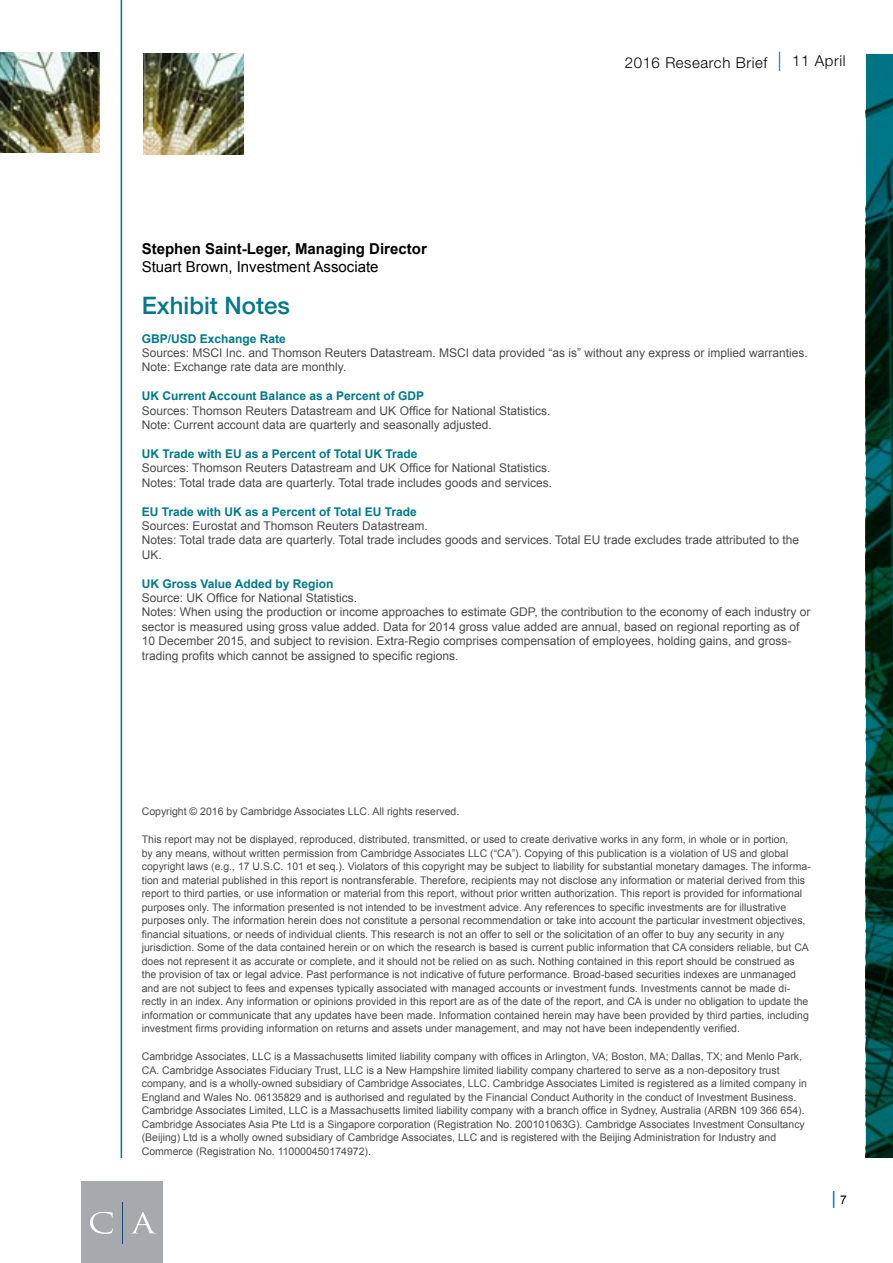
<style>
.page{position:relative;width:893px;height:1263px;background:#fff}
.page>*{position:absolute;margin:0;border:0;box-sizing:border-box;transform-origin:0 0}
.t1{font:500 24px "Helvetica Neue LT";color:#00788a}
.t2{font:18px "Arial";color:#00788a}
.t3{font:700 15px "Arial";color:#000}
.t4{font:15px "Arial";color:#000}
.t5{font:300 15px "Helvetica Neue LT Std";letter-spacing:.04em;color:#000}
.t6{font:12px/14.4px "Arial";color:#4a4b4c}
.t7{font:700 12px "Arial";color:#00788a}
.t8{font:10.5px/13.5px "Arial";color:#4a4b4c}
.s1{font-size:19.5px;color:#00788a}
.s2{font-size:12px;color:#000}
</style>
<div class="page">
<img style="left:866px;top:54px;width:27px;height:1103px">
<hr style="left:121px;top:0;width:1px;height:1159px;background:#00788a">
<img style="left:0;top:52px;width:100px;height:101px">
<img style="left:143px;top:54px;width:101px;height:100px">
<div style="left:82px;top:1181px;width:81px;height:81px;background:#a8a9ac"></div>
<hr style="left:122px;top:1202px;width:1px;height:41px;background:#233b76">
<svg style="left:90px;top:1212px;width:66px;height:22px"></svg>
<h3 class="t5" style="left:625px;top:53px;width:222px">2016 Research Brief <span class="s1">|</span> 11 April</h3>
<h3 class="t3" style="left:142px;top:238px;width:287px">Stephen Saint-Leger, Managing Director</h3>
<h3 class="t4" style="left:142px;top:256px;width:238px">Stuart Brown, Investment Associate</h3>
<h1 class="t1" style="left:142px;top:291px;width:150px">Exhibit Notes</h1>
<p class="t7" style="left:142px;top:330px;width:146px">GBP/USD Exchange Rate</p>
<p class="t6" style="left:142px;top:346px;width:668px">Sources: MSCI Inc. and Thomson Reuters Datastream. MSCI data provided “as is” without any express or implied warranties.<br>Note: Exchange rate data are monthly.</p>
<p class="t7" style="left:142px;top:388px;width:284px">UK Current Account Balance as a Percent of GDP</p>
<p class="t6" style="left:142px;top:403px;width:410px">Sources: Thomson Reuters Datastream and UK Office for National Statistics.<br>Note: Current account data are quarterly and seasonally adjusted.</p>
<p class="t7" style="left:142px;top:446px;width:277px">UK Trade with EU as a Percent of Total UK Trade</p>
<p class="t6" style="left:142px;top:461px;width:412px">Sources: Thomson Reuters Datastream and UK Office for National Statistics.<br>Notes: Total trade data are quarterly. Total trade includes goods and services.</p>
<p class="t7" style="left:142px;top:503px;width:277px">EU Trade with UK as a Percent of Total EU Trade</p>
<p class="t6" style="left:142px;top:519px;width:659px">Sources: Eurostat and Thomson Reuters Datastream.<br>Notes: Total trade data are quarterly. Total trade includes goods and services. Total EU trade excludes trade attributed to the<br>UK.</p>
<p class="t7" style="left:142px;top:575px;width:193px">UK Gross Value Added by Region</p>
<p class="t6" style="left:142px;top:591px;width:670px">Source: UK Office for National Statistics.<br>Notes: When using the production or income approaches to estimate GDP, the contribution to the economy of each industry or sector is measured using gross value added. Data for 2014 gross value added are annual, based on regional reporting as of 10 December 2015, and subject to revision. Extra-Regio comprises compensation of employees, holding gains, and gross&shy;trading profits which cannot be assigned to specific regions.</p>
<p class="t8" style="left:142px;top:805px;width:319px">Copyright © 2016 by Cambridge Associates LLC. All rights reserved.</p>
<p class="t8" style="left:142px;top:833px;width:671px">This report may not be displayed, reproduced, distributed, transmitted, or used to create derivative works in any form, in whole or in portion,<br>by any means, without written permission from Cambridge Associates LLC (“CA”). Copying of this publication is a violation of US and global copyright laws (e.g., 17 U.S.C. 101 et seq.). Violators of this copyright may be subject to liability for substantial monetary damages. The informa&shy;tion and material published in this report is nontransferable. Therefore, recipients may not disclose any information or material derived from this report to third parties, or use information or material from this report, without prior written authorization. This report is provided for informational purposes only. The information presented is not intended to be investment advice. Any references to specific investments are for illustrative purposes only. The information herein does not constitute a personal recommendation or take into account the particular investment objectives, financial situations, or needs of individual clients. This research is not an offer to sell or the solicitation of an offer to buy any security in any jurisdiction. Some of the data contained herein or on which the research is based is current public information that CA considers reliable, but CA does not represent it as accurate or complete, and it should not be relied on as such. Nothing contained in this report should be construed as the provision of tax or legal advice. Past performance is not indicative of future performance. Broad-based securities indexes are unmanaged and are not subject to fees and expenses typically associated with managed accounts or investment funds. Investments cannot be made di&shy;rectly in an index. Any information or opinions provided in this report are as of the date of the report, and CA is under no obligation to update the information or communicate that any updates have been made. Information contained herein may have been provided by third parties, including investment firms providing information on returns and assets under management, and may not have been independently verified.</p>
<p class="t8" style="left:142px;top:1050px;width:667px">Cambridge Associates, LLC is a Massachusetts limited liability company with offices in Arlington, VA; Boston, MA; Dallas, TX; and Menlo Park, CA. Cambridge Associates Fiduciary Trust, LLC is a New Hampshire limited liability company chartered to serve as a non-depository trust company, and is a wholly-owned subsidiary of Cambridge Associates, LLC. Cambridge Associates Limited is registered as a limited company in England and Wales No. 06135829 and is authorised and regulated by the Financial Conduct Authority in the conduct of Investment Business.<br>Cambridge Associates Limited, LLC is a Massachusetts limited liability company with a branch office in Sydney, Australia (ARBN 109 366 654).<br>Cambridge Associates Asia Pte Ltd is a Singapore corporation (Registration No. 200101063G). Cambridge Associates Investment Consultancy (Beijing) Ltd is a wholly owned subsidiary of Cambridge Associates, LLC and is registered with the Beijing Administration for Industry and Commerce (Registration No. 110000450174972).</p>
<h2 class="t2" style="left:831px;top:1186px;width:17px">| <span class="s2">7</span></h2>
</div>
